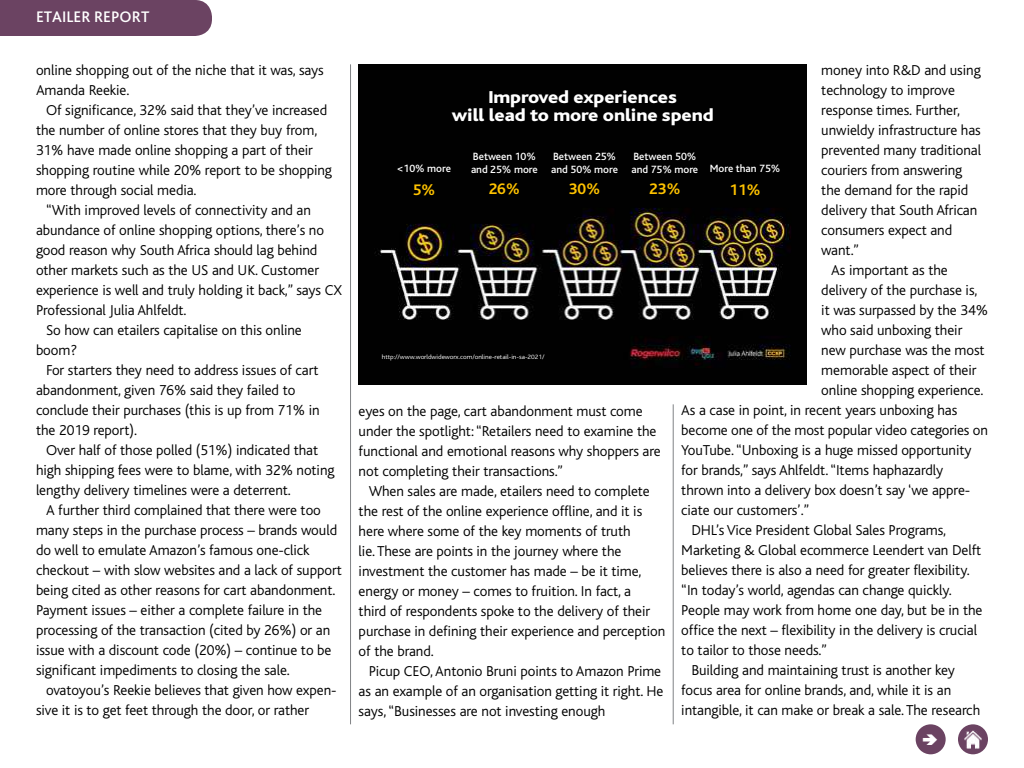
<style>
.page{position:relative;width:1024px;height:768px;background:#fff}
.page>*{position:absolute;margin:0;border:0;box-sizing:border-box;transform-origin:0 0}
.t1{font:800 18px/18px "Bliss";letter-spacing:-.005em;color:#fff;text-align:center;scale:1.1 1}
.t2{font:700 16px "Bliss";letter-spacing:-.005em;color:#fec200}
.t3{font:500 16px "Bliss Pro";color:#fff}
.t4{font:300 15px/20px "Bliss";letter-spacing:-.005em;color:#000}
.t5{font:500 11px/13px "Bliss";letter-spacing:-.005em;color:#fff}
.t6{font:300 6.5px "Bliss";letter-spacing:-.005em;color:#fff;scale:1.1 1}
</style>
<div class="page">
<div style="left:916px;top:724px;width:30px;height:30px;background:#6b4362;border-radius:50%"></div>
<div style="left:958px;top:724px;width:30px;height:30px;background:#6b4362;border-radius:50%"></div>
<img style="left:964px;top:730px;width:18px;height:18px">
<hr style="left:350px;top:64px;width:1px;height:660px;background:#808285">
<hr style="left:673px;top:404px;width:1px;height:320px;background:#808285">
<div style="left:0;top:0;width:212px;height:36px;background:#6b4362"></div>
<img style="left:359px;top:64px;width:448px;height:320px">
<p class="t3" style="left:36px;top:6px;width:115px">ETAILER REPORT</p>
<p class="t4" style="left:36px;top:61px;width:289px">online shopping out of the niche that it was, says<br>Amanda Reekie.</p>
<p class="t4" style="left:36px;top:101px;width:298px;text-indent:10px">Of significance, 32% said that they’ve increased the number of online stores that they buy from, 31% have made online shopping a part of their shopping routine while 20% report to be shopping more through social media.</p>
<p class="t4" style="left:46px;top:201px;width:267px">“With improved levels of connectivity and an</p>
<p class="t4" style="left:36px;top:221px;width:290px">abundance of online shopping options, there’s no</p>
<p class="t4" style="left:36px;top:241px;width:283px">good reason why South Africa should lag behind</p>
<p class="t4" style="left:36px;top:261px;width:285px">other markets such as the US and UK. Customer</p>
<p class="t4" style="left:36px;top:281px;width:308px">experience is well and truly holding it back,” says CX</p>
<p class="t4" style="left:36px;top:301px;width:152px">Professional Julia Ahlfeldt.</p>
<p class="t4" style="left:46px;top:321px;width:257px">So how can etailers capitalise on this online</p>
<p class="t4" style="left:36px;top:341px;width:43px">boom?</p>
<p class="t4" style="left:46px;top:361px;width:274px">For starters they need to address issues of cart</p>
<p class="t4" style="left:36px;top:381px;width:261px">abandonment, given 76% said they failed to</p>
<p class="t4" style="left:36px;top:401px;width:285px">conclude their purchases (this is up from 71% in</p>
<p class="t4" style="left:36px;top:421px;width:103px">the 2019 report).</p>
<p class="t4" style="left:46px;top:441px;width:274px">Over half of those polled (51%) indicated that</p>
<p class="t4" style="left:36px;top:461px;width:300px">high shipping fees were to blame, with 32% noting</p>
<p class="t4" style="left:36px;top:481px;width:256px">lengthy delivery timelines were a deterrent.</p>
<p class="t4" style="left:46px;top:501px;width:276px">A further third complained that there were too</p>
<p class="t4" style="left:36px;top:521px;width:303px">many steps in the purchase process – brands would</p>
<p class="t4" style="left:36px;top:541px;width:275px">do well to emulate Amazon’s famous one-click</p>
<p class="t4" style="left:36px;top:561px;width:308px">checkout – with slow websites and a lack of support</p>
<p class="t4" style="left:36px;top:581px;width:301px">being cited as other reasons for cart abandonment.</p>
<p class="t4" style="left:36px;top:601px;width:288px">Payment issues – either a complete failure in the</p>
<p class="t4" style="left:36px;top:621px;width:296px">processing of the transaction (cited by 26%) or an</p>
<p class="t4" style="left:36px;top:641px;width:297px">issue with a discount code (20%) – continue to be</p>
<p class="t4" style="left:36px;top:661px;width:255px">significant impediments to closing the sale.</p>
<p class="t4" style="left:46px;top:681px;width:291px">ovatoyou’s Reekie believes that given how expen-</p>
<p class="t4" style="left:36px;top:701px;width:275px">sive it is to get feet through the door, or rather</p>
<p class="t4" style="left:821px;top:61px;width:161px">money into R&amp;D and using</p>
<p class="t4" style="left:821px;top:81px;width:135px">technology to improve</p>
<p class="t4" style="left:821px;top:101px;width:140px">response times. Further,</p>
<p class="t4" style="left:821px;top:121px;width:161px">unwieldy infrastructure has</p>
<p class="t4" style="left:821px;top:141px;width:161px">prevented many traditional</p>
<p class="t4" style="left:821px;top:161px;width:143px">couriers from answering</p>
<p class="t4" style="left:821px;top:181px;width:149px">the demand for the rapid</p>
<p class="t4" style="left:821px;top:201px;width:158px">delivery that South African</p>
<p class="t4" style="left:821px;top:221px;width:132px">consumers expect and</p>
<p class="t4" style="left:821px;top:241px;width:39px">want.”</p>
<p class="t4" style="left:831px;top:261px;width:118px">As important as the</p>
<p class="t4" style="left:821px;top:281px;width:158px">delivery of the purchase is,</p>
<p class="t4" style="left:821px;top:301px;width:168px">it was surpassed by the 34%</p>
<p class="t4" style="left:821px;top:321px;width:143px">who said unboxing their</p>
<p class="t4" style="left:821px;top:341px;width:165px">new purchase was the most</p>
<p class="t4" style="left:821px;top:361px;width:157px">memorable aspect of their</p>
<p class="t4" style="left:821px;top:381px;width:164px">online shopping experience.</p>
<p class="t4" style="left:681px;top:401px;width:278px">As a case in point, in recent years unboxing has</p>
<p class="t4" style="left:681px;top:421px;width:308px">become one of the most popular video categories on</p>
<p class="t4" style="left:681px;top:441px;width:292px">YouTube. “Unboxing is a huge missed opportunity</p>
<p class="t4" style="left:681px;top:460px;width:263px">for brands,” says Ahlfeldt. “Items haphazardly</p>
<p class="t4" style="left:681px;top:480px;width:289px">thrown into a delivery box doesn’t say ‘we appre-</p>
<p class="t4" style="left:681px;top:500px;width:130px">ciate our customers’.”</p>
<p class="t4" style="left:691px;top:520px;width:256px">DHL’s Vice President Global Sales Programs,</p>
<p class="t4" style="left:681px;top:540px;width:301px">Marketing &amp; Global ecommerce Leendert van Delft</p>
<p class="t4" style="left:681px;top:560px;width:290px">believes there is also a need for greater flexibility.</p>
<p class="t4" style="left:681px;top:580px;width:272px">“In today’s world, agendas can change quickly.</p>
<p class="t4" style="left:681px;top:600px;width:303px">People may work from home one day, but be in the</p>
<p class="t4" style="left:681px;top:620px;width:297px">office the next – flexibility in the delivery is crucial</p>
<p class="t4" style="left:681px;top:640px;width:147px">to tailor to those needs.”</p>
<p class="t4" style="left:691px;top:660px;width:265px">Building and maintaining trust is another key</p>
<p class="t4" style="left:681px;top:680px;width:271px">focus area for online brands, and, while it is an</p>
<p class="t4" style="left:681px;top:700px;width:300px">intangible, it can make or break a sale. The research</p>
<p class="t1" style="left:452px;top:88px;width:240px">Improved experiences<br>will lead to more online spend</p>
<p class="t5" style="left:471px;top:151px;width:68px">Between 10% and 25% more</p>
<p class="t2" style="left:489px;top:181px;width:33px">26%</p>
<p class="t5" style="left:551px;top:151px;width:68px">Between 25% and 50% more</p>
<p class="t2" style="left:569px;top:181px;width:33px">30%</p>
<p class="t5" style="left:632px;top:151px;width:68px">Between 50% and 75% more</p>
<p class="t2" style="left:649px;top:181px;width:33px">23%</p>
<p class="t5" style="left:710px;top:163px;width:72px">More than 75%</p>
<p class="t2" style="left:729px;top:182px;width:33px">11%</p>
<p class="t5" style="left:397px;top:163px;width:55px">&lt;10% more</p>
<p class="t2" style="left:413px;top:182px;width:24px">5%</p>
<p class="t6" style="left:382px;top:354px;width:149px">http://www.worldwideworx.com/online-retail-in-sa-2021/</p>
<p class="t4" style="left:359px;top:401px;width:304px">eyes on the page, cart abandonment must come under the spotlight: “Retailers need to examine the functional and emotional reasons why shoppers are not completing their transactions.”</p>
<p class="t4" style="left:359px;top:481px;width:308px;text-indent:10px">When sales are made, etailers need to complete the rest of the online experience offline, and it is here where some of the key moments of truth<br>lie. These are points in the journey where the investment the customer has made – be it time, energy or money – comes to fruition. In fact, a<br>third of respondents spoke to the delivery of their purchase in defining their experience and perception of the brand.</p>
<p class="t4" style="left:359px;top:661px;width:306px;text-indent:10px">Picup CEO, Antonio Bruni points to Amazon Prime as an example of an organisation getting it right. He says, “Businesses are not investing enough</p>
</div>
